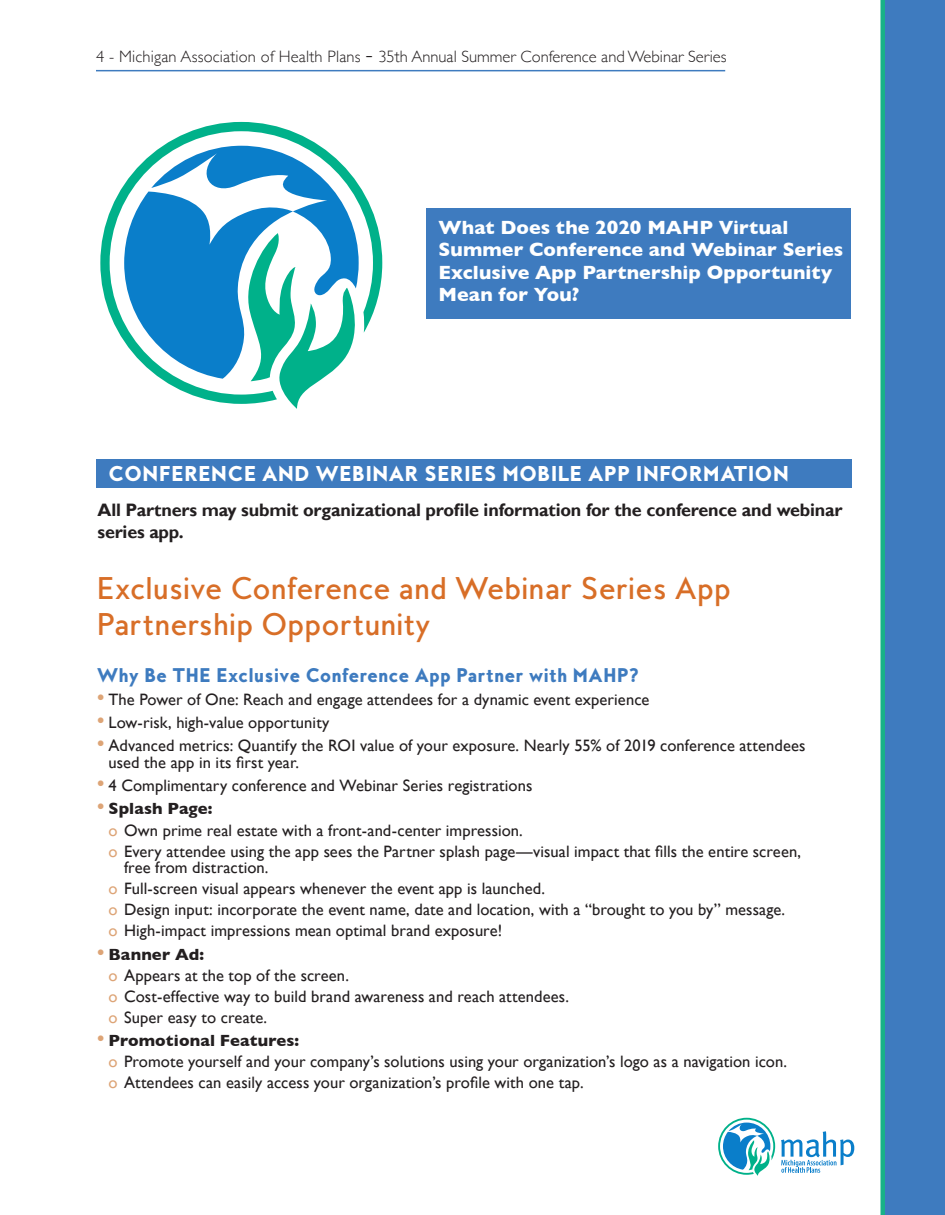
<style>
.page{position:relative;width:945px;height:1215px;background:#fff}
.page>*{position:absolute;margin:0;border:0;box-sizing:border-box;transform-origin:0 0}
.t1{font:500 28.5px/36px "MB Empire";color:#d86e27}
.t2{font:700 19.5px/22.5px "Gill Sans";letter-spacing:.005em;color:#fff}
.t3{font:900 19.5px "MB Empire";color:#fff}
.t4{font:700 18px/21.6px "Gill Sans";letter-spacing:-.01em;color:#231f20}
.t5{font:900 18px "MB Empire";color:#3e7bbf}
.t6{font:16.5px/21.1px "Gill Sans";letter-spacing:.005em;color:#231f20}
.t7{font:300 16.5px "Gill Sans";color:#231f20}
.s1{font-size:24px}
.s2{font-size:22.5px;color:#dda476}
.s3{font-weight:700}
.s4{color:#dda476}
</style>
<div class="page">
<svg style="left:880px;top:0;width:65px;height:1215px;background:#3c7fbb"></svg>
<div style="left:427px;top:208px;width:424px;height:111px;background:#3e7bbf"></div>
<svg style="left:781px;top:1131px;width:73px;height:42px"></svg>
<svg style="left:718px;top:1118px;width:57px;height:58px"></svg>
<svg style="left:100px;top:122px;width:282px;height:219px"></svg>
<svg style="left:124px;top:146px;width:238px;height:263px"></svg>
<hr style="left:96px;top:70px;width:629px;height:1px;background:#3e7bbf">
<div style="left:96px;top:459px;width:755px;height:29px;background:#3e7bbf"></div>
<p class="t7" style="left:96px;top:44px;width:632px">4 - Michigan Association of Health Plans <span class="s1">-</span> 35th Annual Summer Conference and Webinar Series</p>
<p class="t2" style="left:439px;top:215px;width:406px">What Does the 2020 MAHP Virtual<br>Summer Conference and Webinar Series<br>Exclusive App Partnership Opportunity<br>Mean for You?</p>
<p class="t3" style="left:108px;top:461px;width:682px">CONFERENCE AND WEBINAR SERIES MOBILE APP INFORMATION</p>
<p class="t4" style="left:98px;top:500px;width:747px">All Partners may submit organizational profile information for the conference and webinar series app.</p>
<h1 class="t1" style="left:97px;top:570px;width:636px">Exclusive Conference and Webinar Series App<br>Partnership Opportunity</h1>
<p class="t5" style="left:97px;top:663px;width:544px">Why Be THE Exclusive Conference App Partner with MAHP?</p>
<p class="t6" style="left:97px;top:689px;width:554px"><span class="s2">•</span> The Power of One: Reach and engage attendees for a dynamic event experience</p>
<p class="t6" style="left:97px;top:712px;width:234px"><span class="s2">•</span> Low-risk, high-value opportunity</p>
<p class="t6" style="left:109px;top:737px;width:699px;line-height:16.5px;text-indent:-12px"><span class="s2">•</span> Advanced metrics: Quantify the ROI value of your exposure. Nearly 55% of 2019 conference attendees used the app in its first year.</p>
<p class="t6" style="left:97px;top:775px;width:437px"><span class="s2">•</span> 4 Complimentary conference and Webinar Series registrations</p>
<p class="t6" style="left:109px;top:798px;width:694px;text-indent:-12px"><span class="s2">•</span> <span class="s3">Splash Page:<br></span><span class="s4">o</span> Own prime real estate with a front-and-center impression.<br><span class="s4">o</span> Every attendee using the app sees the Partner splash page—visual impact that fills the entire screen,</p>
<p class="t6" style="left:109px;top:857px;width:678px;text-indent:16px">free from distraction.<br><span class="s4">o</span> Full-screen visual appears whenever the event app is launched.<br><span class="s4">o</span> Design input: incorporate the event name, date and location, with a “brought to you by” message. <span class="s4">o</span> High-impact impressions mean optimal brand exposure!</p>
<p class="t6" style="left:109px;top:943px;width:462px;text-indent:-12px"><span class="s2">•</span> <span class="s3">Banner Ad:<br></span><span class="s4">o</span> Appears at the top of the screen.<br><span class="s4">o</span> Cost-effective way to build brand awareness and reach attendees. <span class="s4">o</span> Super easy to create.</p>
<p class="t6" style="left:109px;top:1030px;width:680px;text-indent:-12px"><span class="s2">•</span> <span class="s3">Promotional Features:<br></span><span class="s4">o</span> Promote yourself and your company’s solutions using your organization’s logo as a navigation icon. <span class="s4">o</span> Attendees can easily access your organization’s profile with one tap.</p>
</div>
